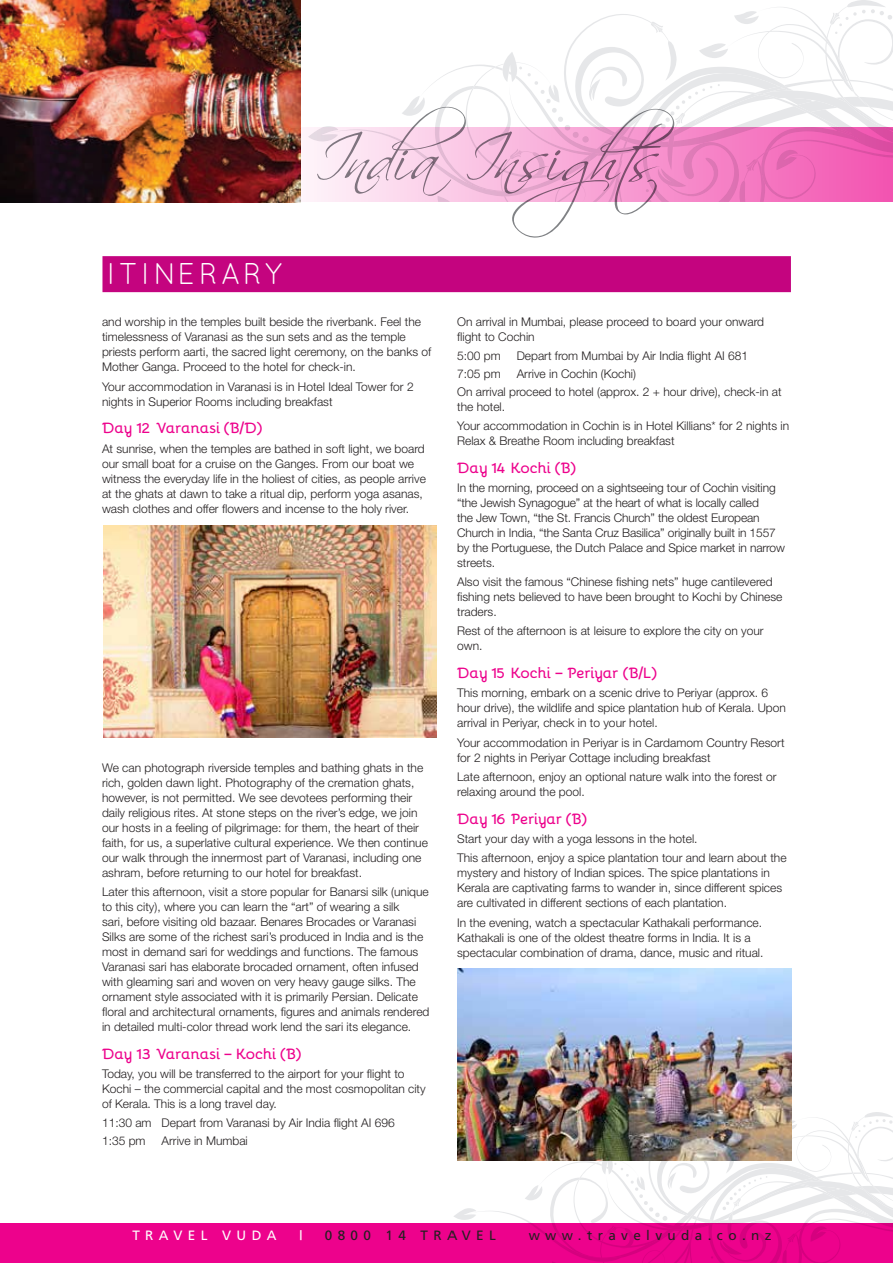
<style>
.page{position:relative;width:893px;height:1263px;background:#fff}
.page>*{position:absolute;margin:0;border:0;box-sizing:border-box;transform-origin:0 0}
.t1{font:63px "Scriptina";letter-spacing:-.065em;color:#808285}
.t2{font:30px "Quicksand";letter-spacing:.1em;color:#fff}
.Text{font:700 15px "Bellota";letter-spacing:-.01em;color:#ed028c}
.t3{font:13.5px "Frutiger";letter-spacing:.4em;color:#231f20}
.t4{font:13.5px "Frutiger";letter-spacing:.4em;color:#fff}
.t5{font:13.5px "Trade Gothic Bold Cond Twenty";color:#fff}
.Text-2{font:300 12px/15px "Helvetica Neue";color:#231f20}
</style>
<div class="page">
<div style="left:0;top:1224px;width:893px;height:39px;background:#ed028c"></div>
<svg style="left:453px;top:1112px;width:440px;height:151px"></svg>
<svg style="left:308px;top:0;width:585px;height:202px"></svg>
<img style="left:0;top:0;width:300px;height:203px">
<div style="left:102px;top:256px;width:689px;height:36px;background:#c4047f"></div>
<img style="left:457px;top:968px;width:334px;height:193px">
<img style="left:104px;top:525px;width:332px;height:213px">
<h1 class="t1" style="left:315px;top:121px;width:361px">India Insights</h1>
<p class="t2" style="left:107px;top:256px;width:177px">ITINERARY</p>
<p class="Text-2" style="left:102px;top:314px;width:331px">and worship in the temples built beside the riverbank. Feel the timelessness of Varanasi as the sun sets and as the temple priests perform aarti, the sacred light ceremony, on the banks of Mother Ganga. Proceed to the hotel for check-in.</p>
<p class="Text-2" style="left:102px;top:378px;width:313px">Your accommodation in Varanasi is in Hotel Ideal Tower for 2 nights in Superior Rooms including breakfast</p>
<p class="Text" style="left:102px;top:415px;width:162px">Day 12 Varanasi (B/D)</p>
<p class="Text-2" style="left:102px;top:440px;width:325px">At sunrise, when the temples are bathed in soft light, we board our small boat for a cruise on the Ganges. From our boat we witness the everyday life in the holiest of cities, as people arrive at the ghats at dawn to take a ritual dip, perform yoga asanas, wash clothes and offer flowers and incense to the holy river.</p>
<p class="Text-2" style="left:102px;top:760px;width:327px">We can photograph riverside temples and bathing ghats in the rich, golden dawn light. Photography of the cremation ghats, however, is not permitted. We see devotees performing their daily religious rites. At stone steps on the river’s edge, we join our hosts in a feeling of pilgrimage: for them, the heart of their faith, for us, a superlative cultural experience. We then continue our walk through the innermost part of Varanasi, including one ashram, before returning to our hotel for breakfast.</p>
<p class="Text-2" style="left:102px;top:884px;width:329px">Later this afternoon, visit a store popular for Banarsi silk (unique to this city), where you can learn the “art” of wearing a silk<br>sari, before visiting old bazaar. Benares Brocades or Varanasi Silks are some of the richest sari’s produced in India and is the most in demand sari for weddings and functions. The famous Varanasi sari has elaborate brocaded ornament, often infused with gleaming sari and woven on very heavy gauge silks. The ornament style associated with it is primarily Persian. Delicate floral and architectural ornaments, figures and animals rendered in detailed multi-color thread work lend the sari its elegance.</p>
<p class="Text" style="left:102px;top:1040px;width:201px">Day 13 Varanasi – Kochi (B)</p>
<p class="Text-2" style="left:102px;top:1066px;width:325px">Today, you will be transferred to the airport for your flight to<br>Kochi – the commercial capital and the most cosmopolitan city of Kerala. This is a long travel day.</p>
<p class="Text-2" style="left:102px;top:1114px;width:294px">11:30 am Depart from Varanasi by Air India flight AI 696</p>
<p class="Text-2" style="left:102px;top:1133px;width:45px">1:35 pm</p>
<p class="Text-2" style="left:162px;top:1133px;width:88px">Arrive in Mumbai</p>
<p class="Text-2" style="left:457px;top:314px;width:309px">On arrival in Mumbai, please proceed to board your onward flight to Cochin</p>
<p class="Text-2" style="left:457px;top:348px;width:45px">5:00 pm</p>
<p class="Text-2" style="left:517px;top:348px;width:233px">Depart from Mumbai by Air India flight AI 681</p>
<p class="Text-2" style="left:457px;top:366px;width:45px">7:05 pm</p>
<p class="Text-2" style="left:517px;top:366px;width:121px">Arrive in Cochin (Kochi)</p>
<p class="Text-2" style="left:457px;top:384px;width:326px">On arrival proceed to hotel (approx. 2 + hour drive), check-in at the hotel.</p>
<p class="Text-2" style="left:457px;top:418px;width:334px">Your accommodation in Cochin is in Hotel Killians* for 2 nights in<br>Relax &amp; Breathe Room including breakfast</p>
<p class="Text" style="left:457px;top:454px;width:120px">Day 14 Kochi (B)</p>
<p class="Text-2" style="left:457px;top:480px;width:329px">In the morning, proceed on a sightseeing tour of Cochin visiting “the Jewish Synagogue” at the heart of what is locally called<br>the Jew Town, “the St. Francis Church” the oldest European Church in India, “the Santa Cruz Basilica” originally built in 1557 by the Portuguese, the Dutch Palace and Spice market in narrow streets.</p>
<p class="Text-2" style="left:457px;top:574px;width:327px">Also visit the famous “Chinese fishing nets” huge cantilevered fishing nets believed to have been brought to Kochi by Chinese traders.</p>
<p class="Text-2" style="left:457px;top:623px;width:308px">Rest of the afternoon is at leisure to explore the city on your own.</p>
<p class="Text" style="left:457px;top:660px;width:201px">Day 15 Kochi – Periyar (B/L)</p>
<p class="Text-2" style="left:457px;top:685px;width:330px">This morning, embark on a scenic drive to Periyar (approx. 6 hour drive), the wildlife and spice plantation hub of Kerala. Upon arrival in Periyar, check in to your hotel.</p>
<p class="Text-2" style="left:457px;top:735px;width:329px">Your accommodation in Periyar is in Cardamom Country Resort for 2 nights in Periyar Cottage including breakfast</p>
<p class="Text-2" style="left:457px;top:769px;width:321px">Late afternoon, enjoy an optional nature walk into the forest or relaxing around the pool.</p>
<p class="Text" style="left:457px;top:805px;width:131px">Day 16 Periyar (B)</p>
<p class="Text-2" style="left:457px;top:831px;width:242px">Start your day with a yoga lessons in the hotel.</p>
<p class="Text-2" style="left:457px;top:850px;width:331px">This afternoon, enjoy a spice plantation tour and learn about the mystery and history of Indian spices. The spice plantations in Kerala are captivating farms to wander in, since different spices are cultivated in different sections of each plantation.</p>
<p class="Text-2" style="left:457px;top:914px;width:308px">In the evening, watch a spectacular Kathakali performance.<br>Kathakali is one of the oldest theatre forms in India. It is a spectacular combination of drama, dance, music and ritual.</p>
<p class="t4" style="left:132px;top:1227px;width:146px">TRAVEL VUDA</p>
<p class="t5" style="left:300px;top:1227px;width:4px">|</p>
<p class="t3" style="left:325px;top:1227px;width:173px">0800 14 TRAVEL</p>
<p class="t3" style="left:529px;top:1227px;width:244px">www.travelvuda.co.nz</p>
</div>
